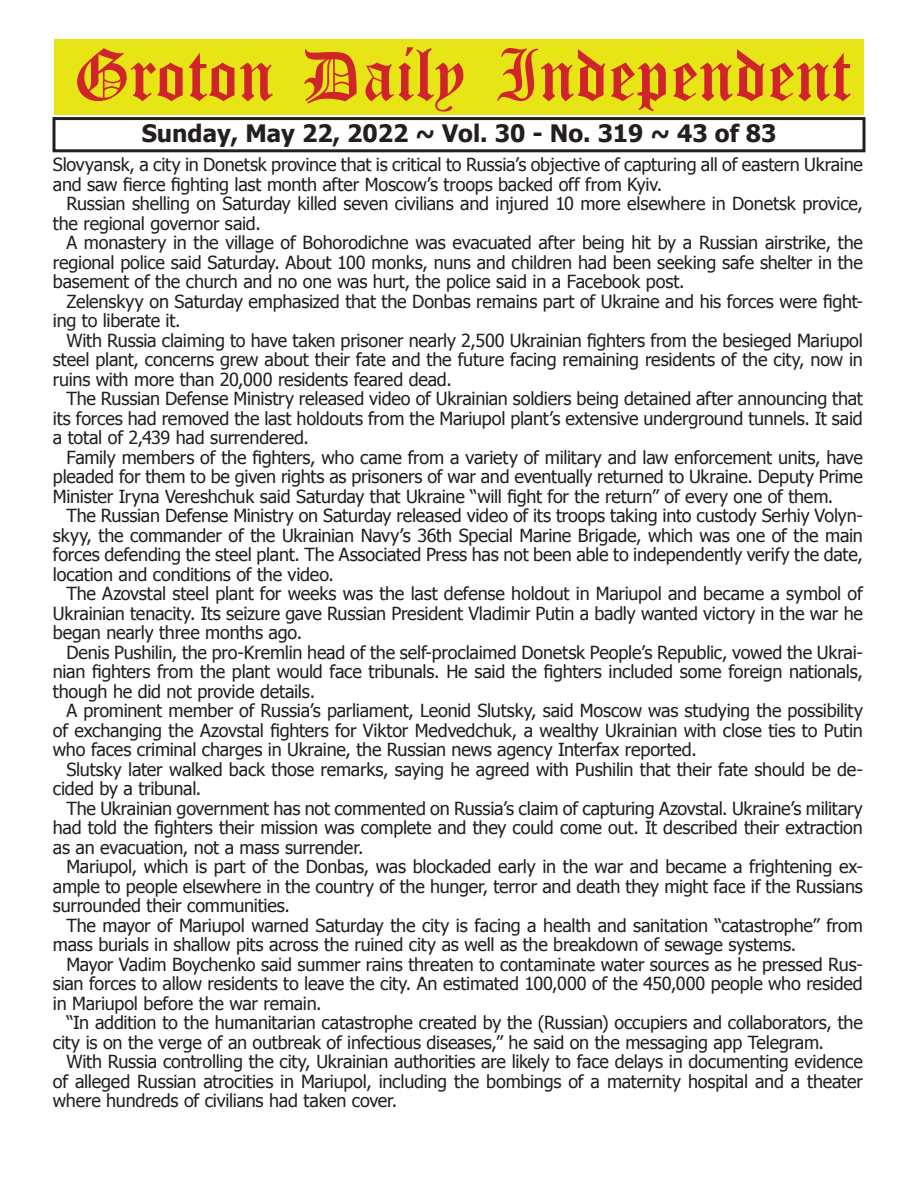
<style>
.page{position:relative;width:918px;height:1188px;background:#fff}
.page>*{position:absolute;margin:0;border:0;box-sizing:border-box;transform-origin:0 0}
.t1{font:54px "Old English Five";color:#d1232a}
.t2{font:700 24px "Tahoma";color:#231f20}
.t3{font:18px/19.5px "Tahoma";letter-spacing:-.01em;color:#231f20;text-align:justify}
</style>
<div class="page">
<div style="left:52px;top:117px;width:814px;height:35px;border:3px solid #231f20"></div>
<div style="left:54px;top:40px;width:810px;height:75px;background:#e7e515"></div>
<h1 class="t1" style="left:73px;top:50px;width:779px">Groton Daily Independent</h1>
<h2 class="t2" style="left:142px;top:116px;width:636px">Sunday, May 22, 2022 ~ Vol. 30 - No. 319 ~ 43 of 83</h2>
<p class="t3" style="left:53px;top:154px;width:812px">Slovyansk, a city in Donetsk province that is critical to Russia’s objective of capturing all of eastern Ukraine and saw fierce fighting last month after Moscow’s troops backed off from Kyiv.</p>
<p class="t3" style="left:53px;top:193px;width:812px;text-indent:14px">Russian shelling on Saturday killed seven civilians and injured 10 more elsewhere in Donetsk provice, the regional governor said.</p>
<p class="t3" style="left:53px;top:232px;width:812px;text-indent:14px">A monastery in the village of Bohorodichne was evacuated after being hit by a Russian airstrike, the regional police said Saturday. About 100 monks, nuns and children had been seeking safe shelter in the basement of the church and no one was hurt, the police said in a Facebook post.</p>
<p class="t3" style="left:53px;top:291px;width:812px;text-indent:14px">Zelenskyy on Saturday emphasized that the Donbas remains part of Ukraine and his forces were fight&shy;ing to liberate it.</p>
<p class="t3" style="left:53px;top:330px;width:812px;text-indent:14px">With Russia claiming to have taken prisoner nearly 2,500 Ukrainian fighters from the besieged Mariupol steel plant, concerns grew about their fate and the future facing remaining residents of the city, now in ruins with more than 20,000 residents feared dead.</p>
<p class="t3" style="left:53px;top:388px;width:811px;text-indent:14px">The Russian Defense Ministry released video of Ukrainian soldiers being detained after announcing that its forces had removed the last holdouts from the Mariupol plant’s extensive underground tunnels. It said a total of 2,439 had surrendered.</p>
<p class="t3" style="left:53px;top:447px;width:811px;text-indent:14px">Family members of the fighters, who came from a variety of military and law enforcement units, have pleaded for them to be given rights as prisoners of war and eventually returned to Ukraine. Deputy Prime Minister Iryna Vereshchuk said Saturday that Ukraine “will fight for the return” of every one of them.</p>
<p class="t3" style="left:53px;top:505px;width:812px;text-indent:14px">The Russian Defense Ministry on Saturday released video of its troops taking into custody Serhiy Volyn&shy;skyy, the commander of the Ukrainian Navy’s 36th Special Marine Brigade, which was one of the main forces defending the steel plant. The Associated Press has not been able to independently verify the date, location and conditions of the video.</p>
<p class="t3" style="left:53px;top:583px;width:812px;text-indent:14px">The Azovstal steel plant for weeks was the last defense holdout in Mariupol and became a symbol of Ukrainian tenacity. Its seizure gave Russian President Vladimir Putin a badly wanted victory in the war he began nearly three months ago.</p>
<p class="t3" style="left:53px;top:642px;width:812px;text-indent:14px">Denis Pushilin, the pro-Kremlin head of the self-proclaimed Donetsk People’s Republic, vowed the Ukrai&shy;nian fighters from the plant would face tribunals. He said the fighters included some foreign nationals, though he did not provide details.</p>
<p class="t3" style="left:53px;top:700px;width:812px;text-indent:14px">A prominent member of Russia’s parliament, Leonid Slutsky, said Moscow was studying the possibility of exchanging the Azovstal fighters for Viktor Medvedchuk, a wealthy Ukrainian with close ties to Putin who faces criminal charges in Ukraine, the Russian news agency Interfax reported.</p>
<p class="t3" style="left:53px;top:759px;width:812px;text-indent:14px">Slutsky later walked back those remarks, saying he agreed with Pushilin that their fate should be de&shy;cided by a tribunal.</p>
<p class="t3" style="left:53px;top:798px;width:811px;text-indent:14px">The Ukrainian government has not commented on Russia’s claim of capturing Azovstal. Ukraine’s military had told the fighters their mission was complete and they could come out. It described their extraction as an evacuation, not a mass surrender.</p>
<p class="t3" style="left:53px;top:856px;width:812px;text-indent:14px">Mariupol, which is part of the Donbas, was blockaded early in the war and became a frightening ex&shy;ample to people elsewhere in the country of the hunger, terror and death they might face if the Russians surrounded their communities.</p>
<p class="t3" style="left:53px;top:915px;width:812px;text-indent:14px">The mayor of Mariupol warned Saturday the city is facing a health and sanitation “catastrophe” from mass burials in shallow pits across the ruined city as well as the breakdown of sewage systems.</p>
<p class="t3" style="left:53px;top:954px;width:812px;text-indent:14px">Mayor Vadim Boychenko said summer rains threaten to contaminate water sources as he pressed Rus&shy;sian forces to allow residents to leave the city. An estimated 100,000 of the 450,000 people who resided in Mariupol before the war remain.</p>
<p class="t3" style="left:53px;top:1012px;width:812px;text-indent:14px">“In addition to the humanitarian catastrophe created by the (Russian) occupiers and collaborators, the city is on the verge of an outbreak of infectious diseases,” he said on the messaging app Telegram.</p>
<p class="t3" style="left:53px;top:1051px;width:812px;text-indent:14px">With Russia controlling the city, Ukrainian authorities are likely to face delays in documenting evidence of alleged Russian atrocities in Mariupol, including the bombings of a maternity hospital and a theater where hundreds of civilians had taken cover.</p>
</div>
